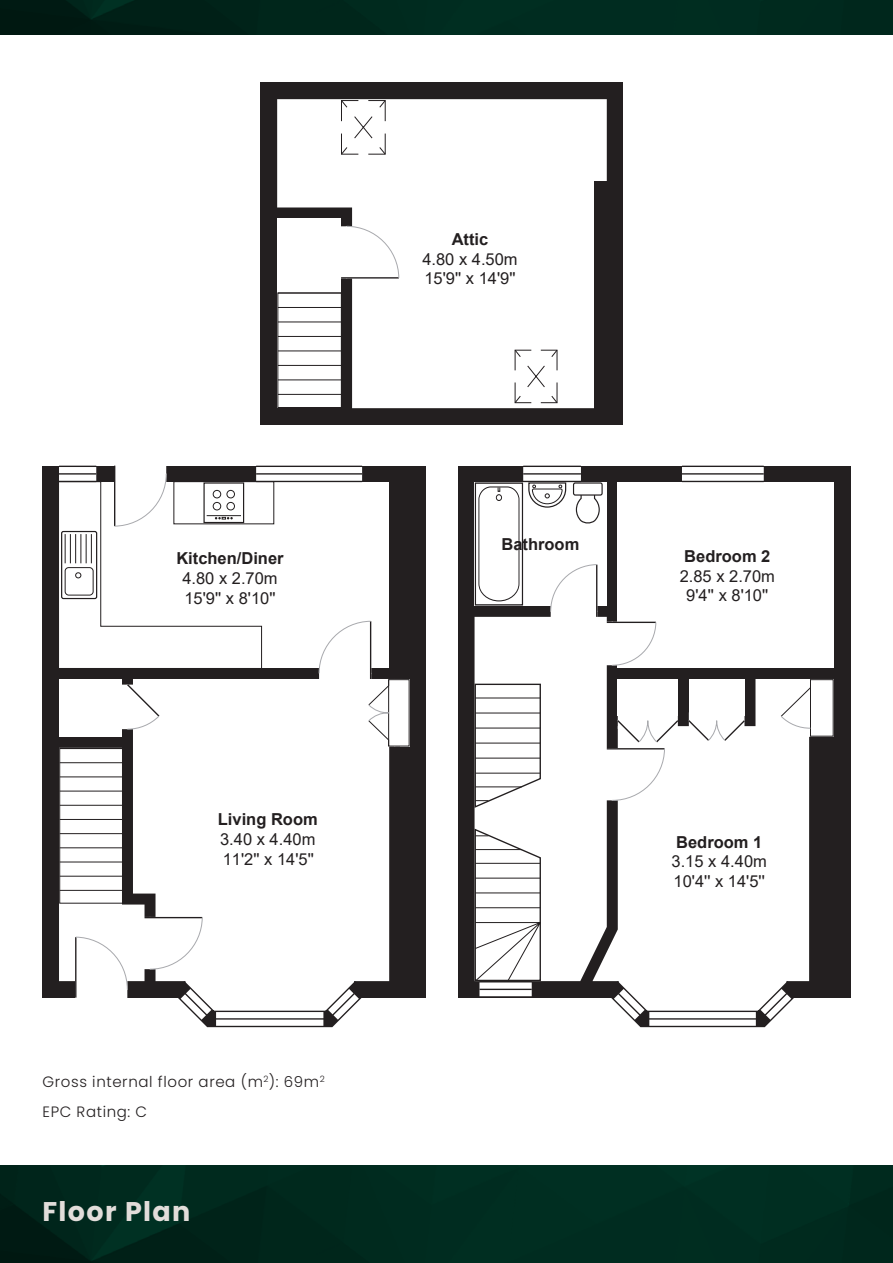
<style>
.page{position:relative;width:893px;height:1263px;background:#fff}
.page>*{position:absolute;margin:0;border:0;box-sizing:border-box;transform-origin:0 0}
.t1{font:700 27px "Poppins";letter-spacing:.05em;color:#e2ddda}
.t2{font:16.5px/19.8px "Arial";color:#231f20}
.t3{font:700 16.5px "Arial";color:#231f20}
.t4{font:300 15px/30px "Poppins";letter-spacing:.04em;color:#231f20}
</style>
<div class="page">
<img style="left:0;top:1165px;width:893px;height:98px">
<div style="left:43px;top:466px;width:383px;height:531px;background:#231f20"></div>
<div style="left:458px;top:466px;width:392px;height:531px;background:#231f20"></div>
<div style="left:261px;top:83px;width:362px;height:342px;background:#231f20"></div>
<div style="left:475px;top:482px;width:132px;height:124px;background:#fff"></div>
<div style="left:618px;top:482px;width:216px;height:186px;background:#fff"></div>
<svg style="left:607px;top:679px;width:203px;height:285px;background:#eee"></svg>
<div style="left:475px;top:617px;width:132px;height:364px;background:#fff"></div>
<div style="left:618px;top:679px;width:60px;height:36px;background:#fff"></div>
<div style="left:689px;top:679px;width:55px;height:36px;background:#fff"></div>
<div style="left:277px;top:99px;width:330px;height:309px;background:#fff"></div>
<div style="left:277px;top:218px;width:64px;height:190px;background:#fff"></div>
<svg style="left:588px;top:964px;width:229px;height:64px"></svg>
<div style="left:114px;top:463px;width:52px;height:12px;background:#fff"></div>
<hr style="left:114px;top:466px;width:1px;height:60px;background:#231f20">
<div style="left:59px;top:467px;width:37px;height:14px;background:#fff"></div>
<div style="left:256px;top:467px;width:106px;height:14px;background:#fff"></div>
<div style="left:815px;top:741px;width:21px;height:242px;background:#231f20"></div>
<svg style="left:780px;top:679px;width:54px;height:58px;background:#efefef"></svg>
<div style="left:604px;top:748px;width:9px;height:52px;background:#fff"></div>
<hr style="left:607px;top:748px;width:57px;height:1px;background:#231f20">
<div style="left:618px;top:712px;width:60px;height:9px;background:#fff"></div>
<svg style="left:612px;top:719px;width:68px;height:82px;background:#efefef"></svg>
<div style="left:689px;top:712px;width:55px;height:9px;background:#fff"></div>
<svg style="left:687px;top:719px;width:59px;height:23px"></svg>
<div style="left:604px;top:622px;width:9px;height:43px;background:#fff"></div>
<hr style="left:607px;top:622px;width:49px;height:1px;background:#231f20">
<svg style="left:612px;top:622px;width:44px;height:44px"></svg>
<div style="left:682px;top:467px;width:82px;height:14px;background:#fff"></div>
<hr style="left:682px;top:473px;width:82px;height:2px;background:#231f20">
<div style="left:475px;top:482px;width:48px;height:123px;border:1px solid #231f20"></div>
<svg style="left:478px;top:486px;width:42px;height:116px"></svg>
<div style="left:551px;top:611px;width:46px;height:9px;background:#fff"></div>
<hr style="left:596px;top:565px;width:1px;height:52px;background:#231f20">
<svg style="left:550px;top:564px;width:47px;height:48px"></svg>
<svg style="left:575px;top:496px;width:25px;height:28px"></svg>
<div style="left:573px;top:482px;width:30px;height:14px;border:1px solid #231f20;border-radius:2px"></div>
<svg style="left:528px;top:482px;width:39px;height:26px"></svg>
<div style="left:523px;top:467px;width:58px;height:14px;background:#fff"></div>
<hr style="left:523px;top:473px;width:58px;height:2px;background:#231f20">
<svg style="left:474px;top:683px;width:68px;height:126px;background:#e5e4e4"></svg>
<div style="left:479px;top:981px;width:53px;height:16px;background:#595657"></div>
<svg style="left:479px;top:982px;width:53px;height:14px"></svg>
<hr style="left:479px;top:989px;width:53px;height:1px;background:#231f20">
<svg style="left:474px;top:827px;width:68px;height:155px;background:#e3e3e3"></svg>
<svg style="left:58px;top:473px;width:352px;height:555px"></svg>
<div style="left:277px;top:292px;width:65px;height:116px;border:1px solid #231f20"></div>
<hr style="left:278px;top:394px;width:63px;height:1px;background:#231f20">
<hr style="left:278px;top:380px;width:63px;height:1px;background:#231f20">
<hr style="left:278px;top:365px;width:63px;height:1px;background:#231f20">
<hr style="left:278px;top:351px;width:63px;height:1px;background:#231f20">
<hr style="left:278px;top:336px;width:63px;height:1px;background:#231f20">
<hr style="left:278px;top:322px;width:63px;height:1px;background:#231f20">
<hr style="left:278px;top:307px;width:63px;height:1px;background:#231f20">
<hr style="left:278px;top:293px;width:63px;height:1px;background:#231f20">
<div style="left:338px;top:226px;width:9px;height:53px;background:#fff"></div>
<hr style="left:341px;top:277px;width:58px;height:2px;background:#231f20">
<svg style="left:346px;top:226px;width:53px;height:53px;background:#f6f6f6"></svg>
<svg style="left:341px;top:100px;width:45px;height:55px;background:#e9e9e9"></svg>
<svg style="left:514px;top:349px;width:44px;height:55px;background:#eae9e9"></svg>
<div style="left:594px;top:181px;width:14px;height:229px;background:#231f20"></div>
<img style="left:0;top:0;width:893px;height:34px">
<p class="t3" style="left:452px;top:227px;width:38px">Attic</p>
<p class="t2" style="left:422px;top:249px;width:97px">4.80 x 4.50m<br>15'9'' x 14'9''</p>
<p class="t3" style="left:176px;top:546px;width:109px">Kitchen/Diner</p>
<p class="t2" style="left:182px;top:568px;width:97px">4.80 x 2.70m<br>15'9'' x 8'10''</p>
<p class="t3" style="left:218px;top:808px;width:101px">Living Room</p>
<p class="t2" style="left:220px;top:829px;width:97px">3.40 x 4.40m<br>11'2'' x 14'5''</p>
<p class="t4" style="left:43px;top:1067px;width:284px">Gross internal floor area (m<sup>2</sup>): 69m<sup>2<br></sup>EPC Rating: C</p>
<h1 class="t1" style="left:43px;top:1196px;width:149px">Floor Plan</h1>
<p class="t3" style="left:501px;top:532px;width:79px">Bathroom</p>
<p class="t3" style="left:684px;top:544px;width:88px">Bedroom 2</p>
<p class="t2" style="left:680px;top:566px;width:97px;text-align:center">2.85 x 2.70m<br>9'4'' x 8'10''</p>
<p class="t3" style="left:676px;top:830px;width:88px">Bedroom 1</p>
<p class="t2" style="left:672px;top:852px;width:97px">3.15 x 4.40m<br>10'4'' x 14'5''</p>
</div>
